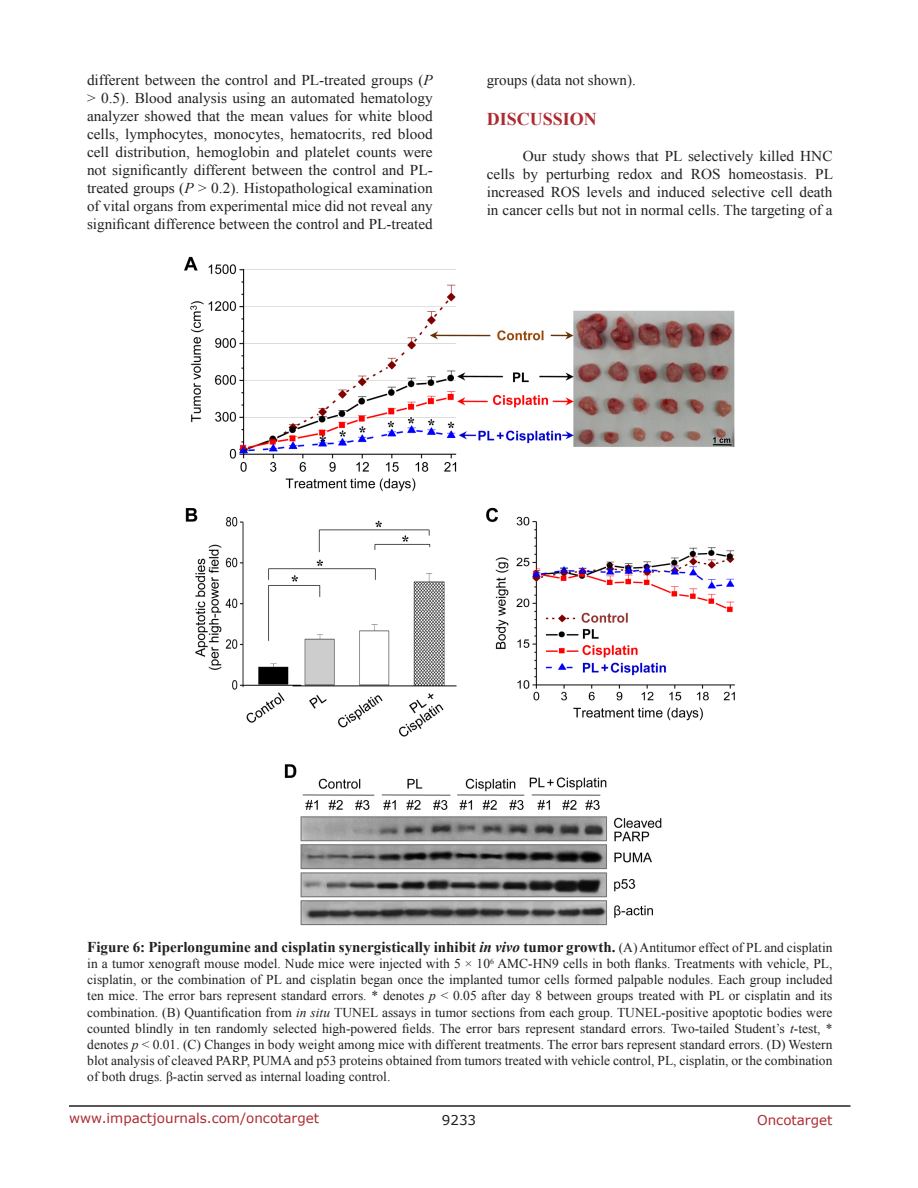
<style>
.page{position:relative;width:918px;height:1188px;background:#fff}
.page>*{position:absolute;margin:0;border:0;box-sizing:border-box;transform-origin:0 0}
.Heading{font:700 18px "Times New Roman";color:#ac2b31}
.BodyText{font:15px/18px "Times New Roman";color:#221f22;text-align:justify}
.FigureText{font:700 15px "Times New Roman";color:#221f22}
.FigureText-2{font:13.5px/16.2px "Times New Roman";color:#221f22;text-align:justify}
.t1{font:13.5px "Verdana";color:#ac2b31}
.t2{font:13.5px "Verdana";color:#221f22}
.s1{font-style:italic}
.s2{font-weight:400;font-size:13.5px}
</style>
<div class="page">
<hr style="left:69px;top:1105px;width:781px;height:2px;background:#231f20">
<img style="left:184px;top:256px;width:551px;height:670px">
<p class="BodyText" style="left:87px;top:71px;width:347px">different between the control and PL-treated groups (<span class="s1">P </span>&gt; 0.5). Blood analysis using an automated hematology analyzer showed that the mean values for white blood cells, lymphocytes, monocytes, hematocrits, red blood cell distribution, hemoglobin and platelet counts were not significantly different between the control and PL&shy;treated groups (<span class="s1">P</span> &gt; 0.2). Histopathological examination of vital organs from experimental mice did not reveal any significant difference between the control and PL-treated</p>
<p class="BodyText" style="left:487px;top:71px;width:151px">groups (data not shown).</p>
<p class="Heading" style="left:487px;top:107px;width:112px">DISCUSSION</p>
<p class="BodyText" style="left:487px;top:147px;width:348px;text-indent:36px">Our study shows that PL selectively killed HNC cells by perturbing redox and ROS homeostasis. PL increased ROS levels and induced selective cell death in cancer cells but not in normal cells. The targeting of a</p>
<p class="FigureText" style="left:87px;top:936px;width:747px">Figure 6: Piperlongumine and cisplatin synergistically inhibit <span class="s1">in vivo</span> tumor growth. <span class="s2">(A) Antitumor effect of PL and cisplatin</span></p>
<p class="FigureText-2" style="left:87px;top:955px;width:747px">in a tumor xenograft mouse model. Nude mice were injected with 5 × 10<sup>6</sup> AMC-HN9 cells in both flanks. Treatments with vehicle, PL, cisplatin, or the combination of PL and cisplatin began once the implanted tumor cells formed palpable nodules. Each group included ten mice. The error bars represent standard errors. * denotes <span class="s1">p</span> &lt; 0.05 after day 8 between groups treated with PL or cisplatin and its combination. (B) Quantification from <span class="s1">in situ</span> TUNEL assays in tumor sections from each group. TUNEL-positive apoptotic bodies were counted blindly in ten randomly selected high-powered fields. The error bars represent standard errors. Two-tailed Student’s <span class="s1">t</span>-test, * denotes <span class="s1">p</span> &lt; 0.01. (C) Changes in body weight among mice with different treatments. The error bars represent standard errors. (D) Western blot analysis of cleaved PARP, PUMA and p53 proteins obtained from tumors treated with vehicle control, PL, cisplatin, or the combination of both drugs. β-actin served as internal loading control.</p>
<p class="t1" style="left:69px;top:1109px;width:252px">www.impactjournals.com/oncotarget</p>
<p class="t2" style="left:442px;top:1111px;width:36px">9233</p>
<p class="t1" style="left:757px;top:1111px;width:77px">Oncotarget</p>
</div>
